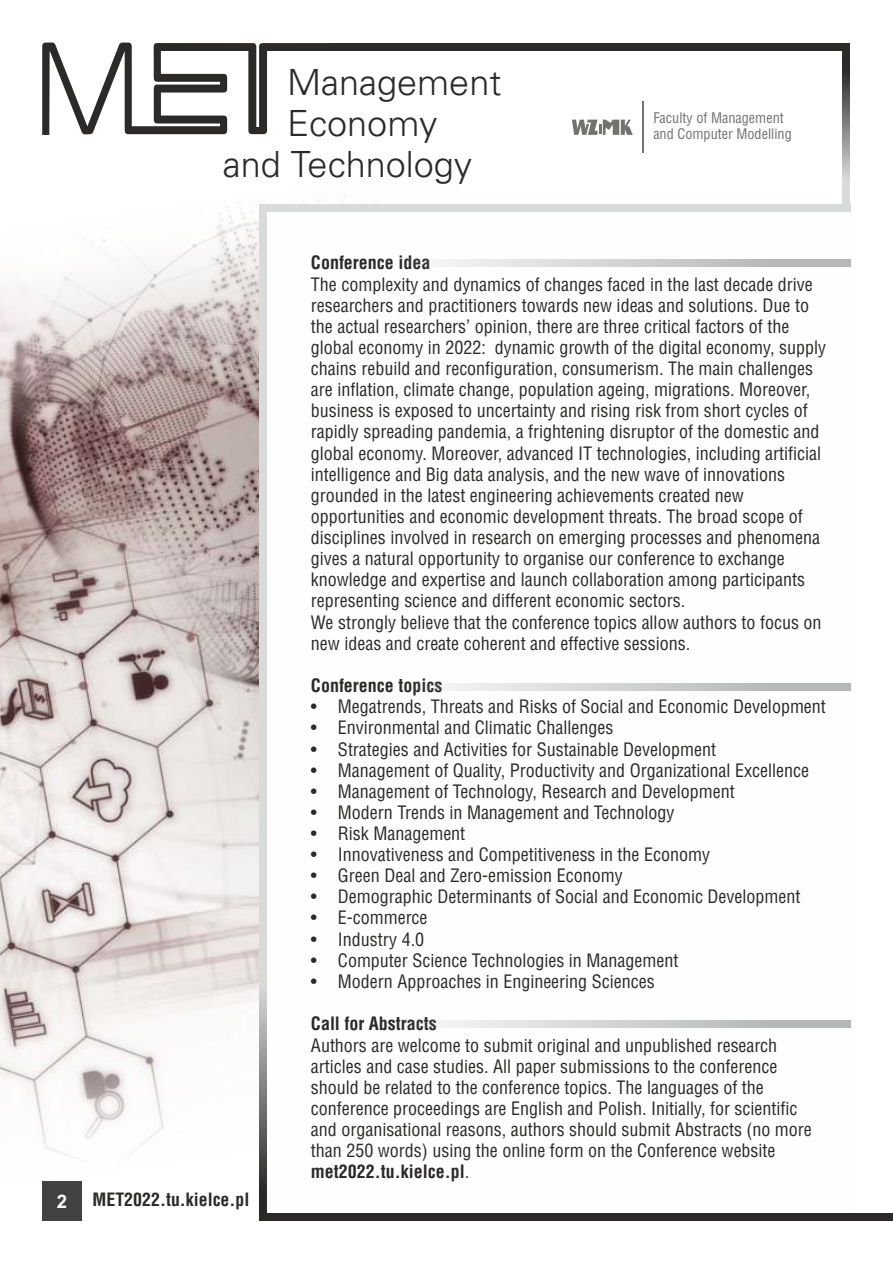
<style>
.page{position:relative;width:893px;height:1263px;background:#fff}
.page>*{position:absolute;margin:0;border:0;box-sizing:border-box;transform-origin:0 0}
.t1{font:36px "USA Light";color:#2b2a29}
.t2{font:700 18.6px "Arial";color:#fefefe}
.t3{font:18px/21.1px "Switzerland Condensed";color:#2b2a29}
.t4{font:700 18px "Switzerland Condensed";color:#2b2a29}
.t5{font:700 17.85px "Switzerland Condensed";color:#2b2a29}
.t6{font:14.25px/16.6px "Switzerland Condensed";color:#727271}
.s1{font-weight:700}
</style>
<div class="page">
<img style="left:0;top:200px;width:320px;height:1020px">
<div style="left:267px;top:204px;width:583px;height:1016px;background:#fefefe"></div>
<svg style="left:42px;top:43px;width:290px;height:92px"></svg>
<div style="left:332px;top:43px;width:518px;height:8px;background:#2b2a29"></div>
<div style="left:264px;top:1212px;width:629px;height:8px;background:#2b2a29"></div>
<div style="left:259px;top:204px;width:591px;height:8px;background:#d9dada"></div>
<hr style="left:642px;top:101px;width:2px;height:51px;background:#727271">
<svg style="left:572px;top:120px;width:61px;height:15px"></svg>
<svg style="left:842px;top:51px;width:8px;height:153px"></svg>
<svg style="left:259px;top:212px;width:8px;height:1008px;background:#c2c2c2"></svg>
<svg style="left:442px;top:259px;width:408px;height:8px;background:#cfd0d0"></svg>
<svg style="left:442px;top:683px;width:408px;height:8px;background:#cfd0d0"></svg>
<svg style="left:442px;top:1020px;width:408px;height:8px;background:#cfd0d0"></svg>
<div style="left:42px;top:1181px;width:39px;height:39px;background:#434242"></div>
<h1 class="t1" style="left:287px;top:66px;width:216px">Management</h1>
<h1 class="t1" style="left:287px;top:107px;width:152px">Economy</h1>
<h1 class="t1" style="left:223px;top:148px;width:251px">and Technology</h1>
<p class="t6" style="left:653px;top:110px;width:140px">Faculty of Management and Computer Modelling</p>
<p class="t2" style="left:57px;top:1194px;width:12px">2</p>
<p class="t5" style="left:93px;top:1192px;width:158px">MET2022.tu.kielce.pl</p>
<p class="t4" style="left:311px;top:255px;width:121px">Conference idea</p>
<p class="t3" style="left:311px;top:275px;width:517px">The complexity and dynamics of changes faced in the last decade drive researchers and practitioners towards new ideas and solutions. Due to the actual researchers' opinion, there are three critical factors of the global economy in 2022: dynamic growth of the digital economy, supply chains rebuild and reconfiguration, consumerism. The main challenges are inflation, climate change, population ageing, migrations. Moreover, business is exposed to uncertainty and rising risk from short cycles of rapidly spreading pandemia, a frightening disruptor of the domestic and global economy. Moreover, advanced IT technologies, including artificial intelligence and Big data analysis, and the new wave of innovations grounded in the latest engineering achievements created new opportunities and economic development threats. The broad scope of disciplines involved in research on emerging processes and phenomena gives a natural opportunity to organise our conference to exchange knowledge and expertise and launch collaboration among participants representing science and different economic sectors.<br>We strongly believe that the conference topics allow authors to focus on new ideas and create coherent and effective sessions.</p>
<p class="t4" style="left:311px;top:678px;width:133px">Conference topics</p>
<p class="t3" style="left:311px;top:698px;width:516px">∙ Megatrends, Threats and Risks of Social and Economic Development ∙ Environmental and Climatic Challenges<br>∙ Strategies and Activities for Sustainable Development<br>∙ Management of Quality, Productivity and Organizational Excellence<br>∙ Management of Technology, Research and Development<br>∙ Modern Trends in Management and Technology<br>∙ Risk Management<br>∙ Innovativeness and Competitiveness in the Economy<br>∙ Green Deal and Zero-emission Economy<br>∙ Demographic Determinants of Social and Economic Development<br>∙ E-commerce<br>∙ Industry 4.0<br>∙ Computer Science Technologies in Management<br>∙ Modern Approaches in Engineering Sciences</p>
<p class="t4" style="left:311px;top:1016px;width:127px">Call for Abstracts</p>
<p class="t3" style="left:311px;top:1036px;width:502px">Authors are welcome to submit original and unpublished research articles and case studies. All paper submissions to the conference should be related to the conference topics. The languages of the conference proceedings are English and Polish. Initially, for scientific and organisational reasons, authors should submit Abstracts (no more than 250 words) using the online form on the Conference website <span class="s1">met2022.tu.kielce.pl</span>.</p>
</div>
